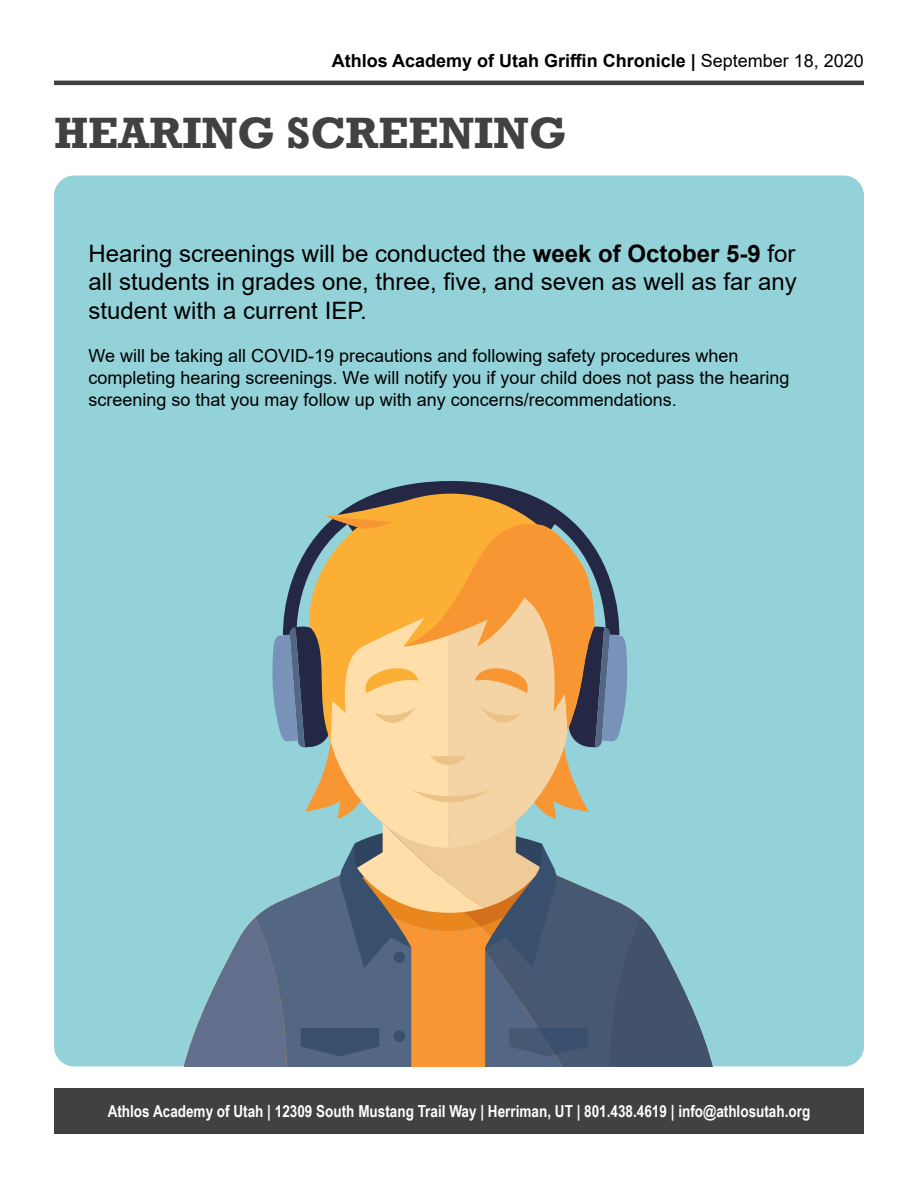
<style>
.page{position:relative;width:918px;height:1188px;background:#fff}
.page>*{position:absolute;margin:0;border:0;box-sizing:border-box;transform-origin:0 0}
.t1{font:700 45px "Rockwell";color:#414042}
.t2{font:24px/28.8px "Arial";color:#000;text-align:justify}
.t3{font:18px/21.6px "Arial";color:#000}
.t4{font:700 18px "Arial";color:#000}
.t5{font:700 16.5px "Arial Narrow";color:#fff}
.s1{font-weight:400}
.s2{font-weight:700}
</style>
<div class="page">
<div style="left:54px;top:176px;width:810px;height:890px;background:#93d2d9;border-radius:20px"></div>
<hr style="left:54px;top:81px;width:810px;height:4px;background:#414042">
<div style="left:54px;top:1089px;width:810px;height:45px;background:#414042"></div>
<svg style="left:406px;top:481px;width:90px;height:4px"></svg>
<svg style="left:184px;top:485px;width:529px;height:581px"></svg>
<p class="t4" style="left:332px;top:48px;width:534px">Athlos Academy of Utah Griffin Chronicle | <span class="s1">September 18, 2020</span></p>
<h1 class="t1" style="left:54px;top:106px;width:514px">HEARING SCREENING</h1>
<h2 class="t2" style="left:89px;top:239px;width:710px">Hearing screenings will be conducted the <span class="s2">week of October 5-9</span> for all students in grades one, three, five, and seven as well as far any student with a current IEP.</h2>
<p class="t3" style="left:89px;top:345px;width:703px">We will be taking all COVID-19 precautions and following safety procedures when completing hearing screenings. We will notify you if your child does not pass the hearing screening so that you may follow up with any concerns/recommendations.</p>
<p class="t5" style="left:108px;top:1099px;width:704px">Athlos Academy of Utah | 12309 South Mustang Trail Way | Herriman, UT | 801.438.4619 | info@athlosutah.org</p>
</div>
